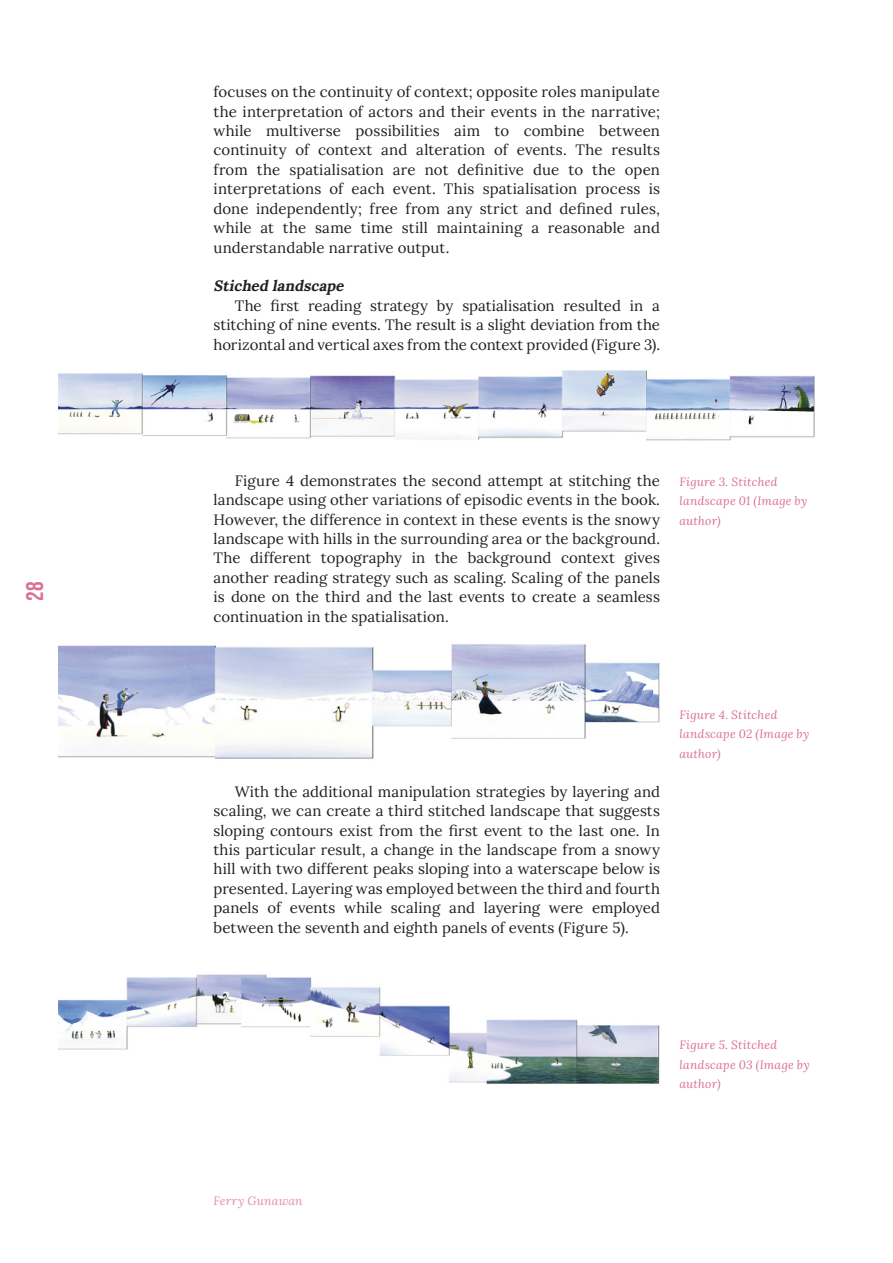
<style>
.page{position:relative;width:893px;height:1263px;background:#fff}
.page>*{position:absolute;margin:0;border:0;box-sizing:border-box;transform-origin:0 0}
.t1{font:24px "Bebas Neue";color:#db7093}
._1-Body{font:15px/19.5px "Lora";letter-spacing:.005em;color:#231f20;text-align:justify}
._1-Body-2{font:italic 700 15px "Lora";color:#231f20}
._1-Figure_Caption{font:italic 12px/19.5px "Lora";letter-spacing:.02em;color:#db7093}
.t2{font:italic 12px "Lora";letter-spacing:.025em;color:#e28da9}
</style>
<div class="page">
<img style="left:58px;top:371px;width:757px;height:69px">
<img style="left:58px;top:644px;width:602px;height:115px">
<img style="left:58px;top:974px;width:602px;height:110px">
<h1 class="t1" style="left:21px;top:601px;width:21px;rotate:-90deg">28</h1>
<p class="_1-Body" style="left:214px;top:81px;width:448px">focuses on the continuity of context; opposite roles manipulate the interpretation of actors and their events in the narrative; while multiverse possibilities aim to combine between continuity of context and alteration of events. The results from the spatialisation are not definitive due to the open interpretations of each event. This spatialisation process is done independently; free from any strict and defined rules, while at the same time still maintaining a reasonable and understandable narrative output.</p>
<p class="_1-Body-2" style="left:214px;top:274px;width:136px">Stiched landscape</p>
<p class="_1-Body" style="left:214px;top:295px;width:448px;text-indent:21px">The first reading strategy by spatialisation resulted in a stitching of nine events. The result is a slight deviation from the horizontal and vertical axes from the context provided (Figure 3).</p>
<p class="_1-Body" style="left:214px;top:470px;width:448px;text-indent:21px">Figure 4 demonstrates the second attempt at stitching the landscape using other variations of episodic events in the book.<br>However, the difference in context in these events is the snowy landscape with hills in the surrounding area or the background.<br>The different topography in the background context gives another reading strategy such as scaling. Scaling of the panels is done on the third and the last events to create a seamless continuation in the spatialisation.</p>
<p class="_1-Figure_Caption" style="left:679px;top:471px;width:129px">Figure 3. Stitched landscape 01 (Image by author)</p>
<p class="_1-Body" style="left:214px;top:780px;width:448px;text-indent:21px">With the additional manipulation strategies by layering and scaling, we can create a third stitched landscape that suggests sloping contours exist from the first event to the last one. In this particular result, a change in the landscape from a snowy hill with two different peaks sloping into a waterscape below is presented. Layering was employed between the third and fourth panels of events while scaling and layering were employed between the seventh and eighth panels of events (Figure 5).</p>
<p class="_1-Figure_Caption" style="left:679px;top:705px;width:131px">Figure 4. Stitched landscape 02 (Image by author)</p>
<p class="_1-Figure_Caption" style="left:679px;top:1035px;width:132px">Figure 5. Stitched landscape 03 (Image by author)</p>
<p class="t2" style="left:214px;top:1192px;width:91px">Ferry Gunawan</p>
</div>
